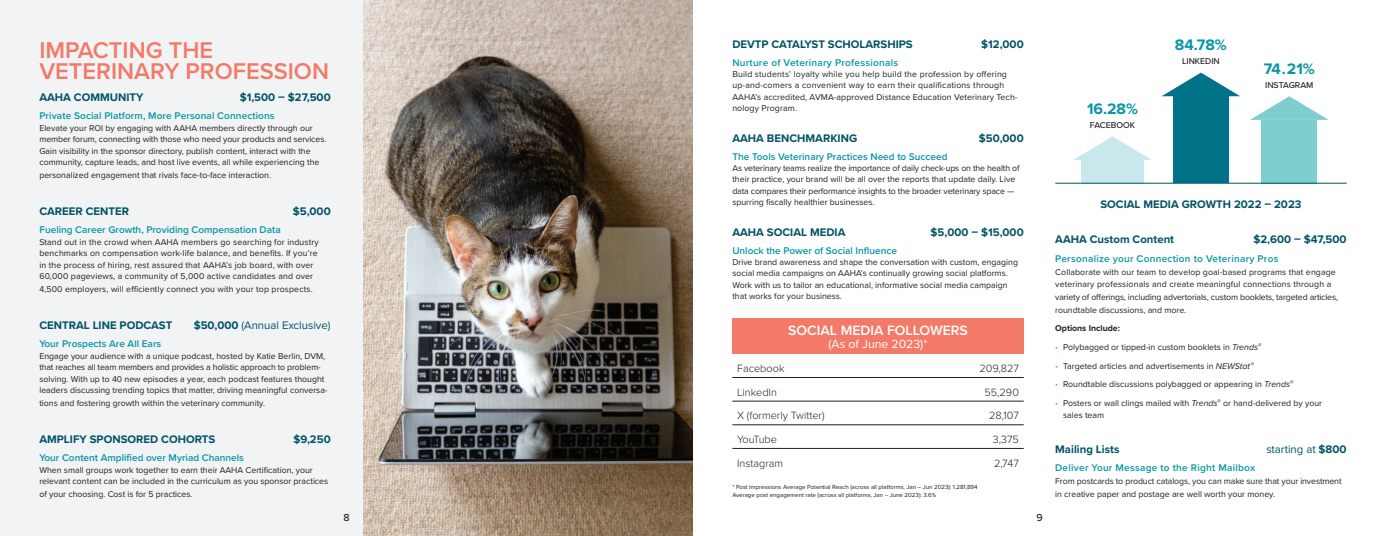
<style>
.page{position:relative;width:1386px;height:536px;background:#fff}
.page>*{position:absolute;margin:0;border:0;box-sizing:border-box;transform-origin:0 0}
.t1{font:600 23.62px/21.2px "Proxima Nova";color:#f37a68}
.t2{font:700 15.75px "Proxima Nova";color:#0896a6}
.t3{font:600 14px "Proxima Nova";color:#fff}
.t4{font:12.25px "Proxima Nova";color:#fff}
.t5{font:700 11.38px "Proxima Nova";color:#005366}
.t6{font:11.38px "Proxima Nova";color:#005366}
.t7{font:300 10.94px "Proxima Nova";color:#231f20}
.t8{font:300 10.94px "Proxima Nova";letter-spacing:-.045em;color:#231f20}
.t9{font:500 10.5px "Proxima Nova";color:#231f20}
.t10{font:600 10.06px "Proxima Nova";color:#0896a6}
.t11{font:600 10.06px "Proxima Nova";letter-spacing:.025em;color:#0896a6}
.t12{font:8.75px/11.5px "Proxima Nova";color:#231f20}
.t13{font:8.75px/11.4px "Proxima Nova";letter-spacing:.02em;color:#231f20}
.t14{font:500 8.75px "Proxima Nova";color:#231f20}
.t15{font:700 8.75px "Proxima Nova";color:#231f20}
.t16{font:6.12px/7.9px "Proxima Nova";color:#231f20}
.s1{font-weight:700}
.s2{color:#f37a68}
.s3{font-style:italic}
</style>
<div class="page">
<div style="left:1262px;top:120px;width:55px;height:63px;background:#7eced0"></div>
<svg style="left:1250px;top:96px;width:79px;height:24px"></svg>
<div style="left:1173px;top:96px;width:55px;height:87px;background:#007389"></div>
<svg style="left:1162px;top:73px;width:78px;height:23px"></svg>
<svg style="left:1073px;top:136px;width:79px;height:24px"></svg>
<div style="left:1081px;top:160px;width:63px;height:23px;background:#c8e8ec"></div>
<img style="left:362px;top:0;width:331px;height:536px">
<div style="left:0;top:0;width:362px;height:536px;background:#f2f3f4"></div>
<div style="left:732px;top:318px;width:292px;height:36px;background:#f37a68"></div>
<hr style="left:732px;top:377px;width:146px;height:1px;background:#231f20">
<hr style="left:878px;top:377px;width:146px;height:1px;background:#231f20">
<hr style="left:732px;top:401px;width:146px;height:1px;background:#231f20">
<hr style="left:878px;top:401px;width:146px;height:1px;background:#231f20">
<hr style="left:732px;top:424px;width:146px;height:1px;background:#231f20">
<hr style="left:878px;top:424px;width:146px;height:1px;background:#231f20">
<hr style="left:732px;top:448px;width:146px;height:1px;background:#231f20">
<hr style="left:878px;top:448px;width:146px;height:1px;background:#231f20">
<hr style="left:1055px;top:183px;width:292px;height:1px;background:#005366">
<h1 class="t1" style="left:39px;top:39px;width:291px">IMPACTING THE<br>VETERINARY PROFESSION</h1>
<h3 class="t5" style="left:39px;top:88px;width:106px">AAHA COMMUNITY</h3>
<h3 class="t5" style="left:240px;top:88px;width:93px">$1,500 – $27,500</h3>
<p class="t10" style="left:39px;top:108px;width:237px">Private Social Platform, More Personal Connections</p>
<p class="t12" style="left:39px;top:121px;width:289px">Elevate your ROI by engaging with AAHA members directly through our member forum, connecting with those who need your products and services.<br>Gain visibility in the sponsor directory, publish content, interact with the community, capture leads, and host live events, all while experiencing the</p>
<p class="t12" style="left:39px;top:169px;width:233px">personalized engagement that rivals face-to-face interaction.</p>
<h3 class="t5" style="left:39px;top:202px;width:91px">CAREER CENTER</h3>
<h3 class="t5" style="left:293px;top:202px;width:39px">$5,000</h3>
<p class="t10" style="left:39px;top:222px;width:243px">Fueling Career Growth, Providing Compensation Data</p>
<p class="t12" style="left:39px;top:235px;width:281px">Stand out in the crowd when AAHA members go searching for industry benchmarks on compensation work-life balance, and benefits. If you’re in the process of hiring, rest assured that AAHA’s job board, with over 60,000 pageviews, a community of 5,000 active candidates and over</p>
<p class="t12" style="left:39px;top:282px;width:275px">4,500 employers, will efficiently connect you with your top prospects.</p>
<h3 class="t5" style="left:39px;top:316px;width:134px">CENTRAL LINE PODCAST</h3>
<h3 class="t6" style="left:194px;top:316px;width:139px"><span class="s1">$50,000</span> (Annual Exclusive)</h3>
<p class="t10" style="left:39px;top:336px;width:123px">Your Prospects Are All Ears</p>
<p class="t12" style="left:39px;top:349px;width:290px">Engage your audience with a unique podcast, hosted by Katie Berlin, DVM, that reaches all team members and provides a holistic approach to problem&shy;solving. With up to 40 new episodes a year, each podcast features thought leaders discussing trending topics that matter, driving meaningful conversa-</p>
<p class="t12" style="left:39px;top:396px;width:227px">tions and fostering growth within the veterinary community.</p>
<h3 class="t5" style="left:39px;top:430px;width:177px">AMPLIFY SPONSORED COHORTS</h3>
<h3 class="t5" style="left:293px;top:430px;width:39px">$9,250</h3>
<p class="t10" style="left:39px;top:450px;width:206px">Your Content Amplified over Myriad Channels</p>
<p class="t12" style="left:39px;top:463px;width:290px">When small groups work together to earn their AAHA Certification, your relevant content can be included in the curriculum as you sponsor practices</p>
<p class="t12" style="left:39px;top:487px;width:155px">of your choosing. Cost is for 5 practices.</p>
<h3 class="t5" style="left:732px;top:36px;width:182px">DEVTP CATALYST SCHOLARSHIPS</h3>
<h3 class="t5" style="left:981px;top:36px;width:44px">$12,000</h3>
<p class="t11" style="left:732px;top:55px;width:167px">Nurture of Veterinary Professionals</p>
<p class="t13" style="left:732px;top:68px;width:287px">Build students’ loyalty while you help build the profession by offering up-and-comers a convenient way to earn their qualifications through AAHA’s accredited, AVMA-approved Distance Education Veterinary Tech&shy;nology Program.</p>
<h3 class="t5" style="left:732px;top:130px;width:126px">AAHA BENCHMARKING</h3>
<h3 class="t5" style="left:979px;top:130px;width:46px">$50,000</h3>
<p class="t10" style="left:732px;top:149px;width:217px">The Tools Veterinary Practices Need to Succeed</p>
<p class="t12" style="left:732px;top:162px;width:289px">As veterinary teams realize the importance of daily check-ups on the health of their practice, your brand will be all over the reports that update daily. Live data compares their performance insights to the broader veterinary space — spurring fiscally healthier businesses.</p>
<h3 class="t5" style="left:732px;top:224px;width:115px">AAHA SOCIAL MEDIA</h3>
<h3 class="t5" style="left:931px;top:224px;width:95px">$5,000 – $15,000</h3>
<p class="t10" style="left:732px;top:242px;width:166px">Unlock the Power of Social Influence</p>
<p class="t12" style="left:732px;top:256px;width:287px">Drive brand awareness and shape the conversation with custom, engaging social media campaigns on AAHA’s continually growing social platforms.<br>Work with us to tailor an educational, informative social media campaign that works for your business.</p>
<h3 class="t3" style="left:788px;top:320px;width:181px">SOCIAL MEDIA FOLLOWERS</h3>
<h3 class="t4" style="left:829px;top:335px;width:100px">(As of June 2023)*</h3>
<p class="t7" style="left:737px;top:360px;width:49px">Facebook</p>
<p class="t7" style="left:980px;top:360px;width:41px">209,827</p>
<p class="t7" style="left:737px;top:383px;width:41px">LinkedIn</p>
<p class="t7" style="left:984px;top:383px;width:36px">55,290</p>
<p class="t7" style="left:737px;top:407px;width:89px">X (formerly Twitter)</p>
<p class="t7" style="left:989px;top:407px;width:31px">28,107</p>
<p class="t8" style="left:737px;top:431px;width:41px">YouTube</p>
<p class="t7" style="left:993px;top:431px;width:28px">3,375</p>
<p class="t7" style="left:737px;top:454px;width:48px">Instagram</p>
<p class="t7" style="left:994px;top:454px;width:26px">2,747</p>
<p class="t16" style="left:732px;top:482px;width:247px">* Post Impressions Average Potential Reach (across all platforms, Jan – Jun 2023): 1,281,894<br>Average post engagement rate (across all platforms, Jan – June 2023): 3.6%</p>
<p class="t9" style="left:343px;top:509px;width:8px">8</p>
<p class="t9" style="left:1036px;top:509px;width:8px">9</p>
<h2 class="t2" style="left:1087px;top:97px;width:52px">16.28%</h2>
<p class="t14" style="left:1090px;top:118px;width:47px">FACEBOOK</p>
<h2 class="t2" style="left:1175px;top:33px;width:53px">84.78%</h2>
<p class="t14" style="left:1182px;top:54px;width:39px">LINKEDIN</p>
<h2 class="t2" style="left:1264px;top:57px;width:53px">74.21%</h2>
<p class="t14" style="left:1265px;top:78px;width:50px">INSTAGRAM</p>
<h3 class="t5" style="left:1100px;top:196px;width:203px">SOCIAL MEDIA GROWTH 2022 – 2023</h3>
<h3 class="t5" style="left:1055px;top:231px;width:120px">AAHA Custom Content</h3>
<h3 class="t5" style="left:1253px;top:231px;width:95px">$2,600 – $47,500</h3>
<p class="t11" style="left:1055px;top:251px;width:225px">Personalize your Connection to Veterinary Pros</p>
<p class="t12" style="left:1055px;top:265px;width:284px;line-height:12.7px">Collaborate with our team to develop goal-based programs that engage veterinary professionals and create meaningful connections through a variety of offerings, including advertorials, custom booklets, targeted articles, roundtable discussions, and more.</p>
<p class="t15" style="left:1055px;top:322px;width:66px">Options Include:</p>
<p class="t12" style="left:1055px;top:340px;width:208px"><span class="s2">•</span> Polybagged or tipped-in custom booklets in <span class="s3">Trends</span><sup>®</sup></p>
<p class="t12" style="left:1055px;top:359px;width:201px"><span class="s2">•</span> Targeted articles and advertisements in <span class="s3">NEWStat</span><sup>®</sup></p>
<p class="t12" style="left:1055px;top:378px;width:240px"><span class="s2">•</span> Roundtable discussions polybagged or appearing in <span class="s3">Trends</span><sup>®</sup></p>
<p class="t12" style="left:1063px;top:396px;width:261px;line-height:12.7px;text-indent:-8px"><span class="s2">•</span> Posters or wall clings mailed with <span class="s3">Trends</span><sup>®</sup> or hand-delivered by your sales team</p>
<h3 class="t5" style="left:1055px;top:440px;width:66px">Mailing Lists</h3>
<h3 class="t6" style="left:1266px;top:440px;width:82px">starting at <span class="s1">$800</span></h3>
<p class="t11" style="left:1055px;top:460px;width:201px">Deliver Your Message to the Right Mailbox</p>
<p class="t12" style="left:1055px;top:474px;width:288px;line-height:12.7px">From postcards to product catalogs, you can make sure that your investment in creative paper and postage are well worth your money.</p>
</div>
